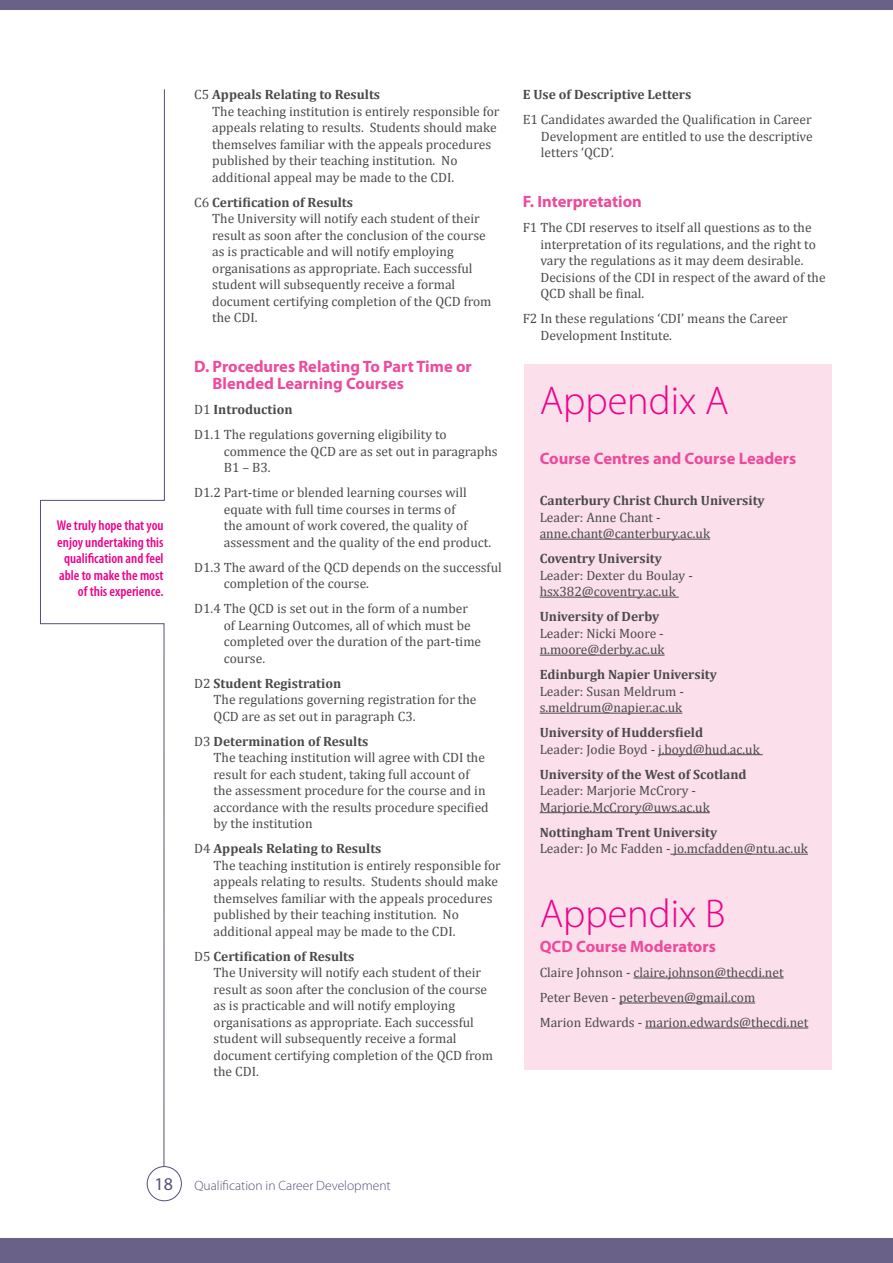
<style>
.page{position:relative;width:893px;height:1263px;background:#fff}
.page>*{position:absolute;margin:0;border:0;box-sizing:border-box;transform-origin:0 0}
.t1{font:300 40.2px "Myriad Pro";color:#ed028c}
.t2{font:18px "Myriad Pro";color:#564f7a}
.t3{font:700 16.5px/16.5px "Myriad Pro";color:#ed4a9b}
.t4{font:600 condensed 14.25px/16.5px "Myriad Pro";color:#ed028c;text-align:right}
.t5{font:13.5px/16.5px "Cambria";color:#494a4b}
.t6{font:700 13.5px "Cambria";color:#494a4b}
.t7{font:300 13.5px "Myriad Pro";color:#564f7a}
.s1{font-weight:700}
</style>
<div class="page">
<div style="left:147px;top:1166px;width:35px;height:35px;border:1px solid #564f7a;border-radius:50%"></div>
<svg style="left:40px;top:89px;width:125px;height:1078px"></svg>
<div style="left:0;top:0;width:893px;height:10px;background:#696188"></div>
<div style="left:0;top:1239px;width:892px;height:24px;background:#696188"></div>
<div style="left:524px;top:364px;width:307px;height:705px;background:#fbdfeb"></div>
<hr style="left:540px;top:539px;width:170px;height:1px;background:#494a4b">
<hr style="left:540px;top:597px;width:139px;height:1px;background:#494a4b">
<hr style="left:540px;top:655px;width:125px;height:1px;background:#494a4b">
<hr style="left:540px;top:713px;width:142px;height:1px;background:#494a4b">
<hr style="left:658px;top:754px;width:105px;height:1px;background:#494a4b">
<hr style="left:540px;top:812px;width:170px;height:1px;background:#494a4b">
<hr style="left:670px;top:854px;width:138px;height:1px;background:#494a4b">
<hr style="left:633px;top:977px;width:151px;height:1px;background:#494a4b">
<hr style="left:619px;top:1002px;width:136px;height:1px;background:#494a4b">
<hr style="left:645px;top:1027px;width:163px;height:1px;background:#494a4b">
<hr style="left:892px;top:0;width:1px;height:164px;background:#25215b">
<p class="t4" style="left:57px;top:517px;width:108px">We truly hope that you enjoy undertaking this qualification and feel able to make the most of this experience.</p>
<p class="t5" style="left:212px;top:87px;width:289px;text-indent:-18px">C5 <span class="s1">Appeals Relating to Results<br></span>The teaching institution is entirely responsible for appeals relating to results. Students should make themselves familiar with the appeals procedures published by their teaching institution. No additional appeal may be made to the CDI.</p>
<p class="t5" style="left:212px;top:194px;width:281px;text-indent:-18px">C6 <span class="s1">Certification of Results<br></span>The University will notify each student of their result as soon after the conclusion of the course as is practicable and will notify employing organisations as appropriate. Each successful student will subsequently receive a formal document certifying completion of the QCD from the CDI.</p>
<p class="t3" style="left:213px;top:359px;width:261px;text-indent:-18px">D. Procedures Relating To Part Time or<br>Blended Learning Courses</p>
<p class="t5" style="left:194px;top:397px;width:254px;line-height:25px">D1 <span class="s1">Introduction<br></span>D1.1 The regulations governing eligibility to</p>
<p class="t5" style="left:224px;top:443px;width:275px">commence the QCD are as set out in paragraphs<br>B1 – B3.</p>
<p class="t5" style="left:224px;top:484px;width:269px;text-indent:-30px">D1.2 Part-time or blended learning courses will equate with full time courses in terms of<br>the amount of work covered, the quality of assessment and the quality of the end product.</p>
<p class="t5" style="left:224px;top:559px;width:279px;text-indent:-30px">D1.3 The award of the QCD depends on the successful completion of the course.</p>
<p class="t5" style="left:224px;top:600px;width:259px;text-indent:-30px">D1.4 The QCD is set out in the form of a number of Learning Outcomes, all of which must be completed over the duration of the part-time course.</p>
<p class="t5" style="left:214px;top:675px;width:264px;text-indent:-19px">D2 <span class="s1">Student Registration<br></span>The regulations governing registration for the<br>QCD are as set out in paragraph C3.</p>
<p class="t5" style="left:214px;top:733px;width:277px;text-indent:-19px">D3 <span class="s1">Determination of Results<br></span>The teaching institution will agree with CDI the result for each student, taking full account of the assessment procedure for the course and in accordance with the results procedure specified by the institution</p>
<p class="t5" style="left:214px;top:840px;width:289px;text-indent:-19px">D4 <span class="s1">Appeals Relating to Results<br></span>The teaching institution is entirely responsible for appeals relating to results. Students should make themselves familiar with the appeals procedures published by their teaching institution. No additional appeal may be made to the CDI.</p>
<p class="t5" style="left:214px;top:947px;width:281px;text-indent:-19px">D5 <span class="s1">Certification of Results<br></span>The University will notify each student of their result as soon after the conclusion of the course as is practicable and will notify employing organisations as appropriate. Each successful student will subsequently receive a formal document certifying completion of the QCD from the CDI.</p>
<p class="t6" style="left:523px;top:87px;width:170px">E Use of Descriptive Letters</p>
<p class="t5" style="left:541px;top:112px;width:273px;text-align:justify;text-indent:-18px">E1 Candidates awarded the Qualification in Career Development are entitled to use the descriptive letters ‘QCD’.</p>
<p class="t3" style="left:523px;top:194px;width:121px">F. Interpretation</p>
<p class="t5" style="left:540px;top:220px;width:287px;text-indent:-18px">F1 The CDI reserves to itself all questions as to the interpretation of its regulations, and the right to vary the regulations as it may deem desirable.<br>Decisions of the CDI in respect of the award of the QCD shall be final.</p>
<p class="t5" style="left:540px;top:311px;width:249px;text-indent:-18px">F2 In these regulations ‘CDI’ means the Career<br>Development Institute.</p>
<h1 class="t1" style="left:540px;top:378px;width:191px">Appendix A</h1>
<p class="t3" style="left:540px;top:450px;width:258px">Course Centres and Course Leaders</p>
<p class="t6" style="left:540px;top:492px;width:227px">Canterbury Christ Church University</p>
<p class="t5" style="left:540px;top:509px;width:172px">Leader: Anne Chant - anne.chant@canterbury.ac.uk</p>
<p class="t6" style="left:540px;top:550px;width:124px">Coventry University</p>
<p class="t5" style="left:540px;top:567px;width:155px">Leader: Dexter du Boulay - hsx382@coventry.ac.uk</p>
<p class="t6" style="left:540px;top:608px;width:121px">University of Derby</p>
<p class="t5" style="left:540px;top:625px;width:126px">Leader: Nicki Moore - n.moore@derby.ac.uk</p>
<p class="t6" style="left:540px;top:666px;width:179px">Edinburgh Napier University</p>
<p class="t5" style="left:540px;top:683px;width:146px">Leader: Susan Meldrum - s.meldrum@napier.ac.uk</p>
<p class="t6" style="left:540px;top:724px;width:165px">University of Huddersfield</p>
<p class="t5" style="left:540px;top:741px;width:222px">Leader: Jodie Boyd - j.boyd@hud.ac.uk</p>
<p class="t6" style="left:540px;top:766px;width:208px">University of the West of Scotland</p>
<p class="t5" style="left:540px;top:782px;width:172px">Leader: Marjorie McCrory -<br>Marjorie.McCrory@uws.ac.uk</p>
<p class="t6" style="left:540px;top:824px;width:179px">Nottingham Trent University</p>
<p class="t5" style="left:540px;top:840px;width:270px">Leader: Jo Mc Fadden - jo.mcfadden@ntu.ac.uk</p>
<h1 class="t1" style="left:540px;top:892px;width:187px">Appendix B</h1>
<p class="t3" style="left:540px;top:938px;width:178px">QCD Course Moderators</p>
<p class="t5" style="left:540px;top:960px;width:270px;line-height:25px">Claire Johnson - claire.johnson@thecdi.net<br>Peter Beven - peterbeven@gmail.com<br>Marion Edwards - marion.edwards@thecdi.net</p>
<h2 class="t2" style="left:154px;top:1174px;width:20px">18</h2>
<p class="t7" style="left:195px;top:1178px;width:198px">Qualification in Career Development</p>
</div>
